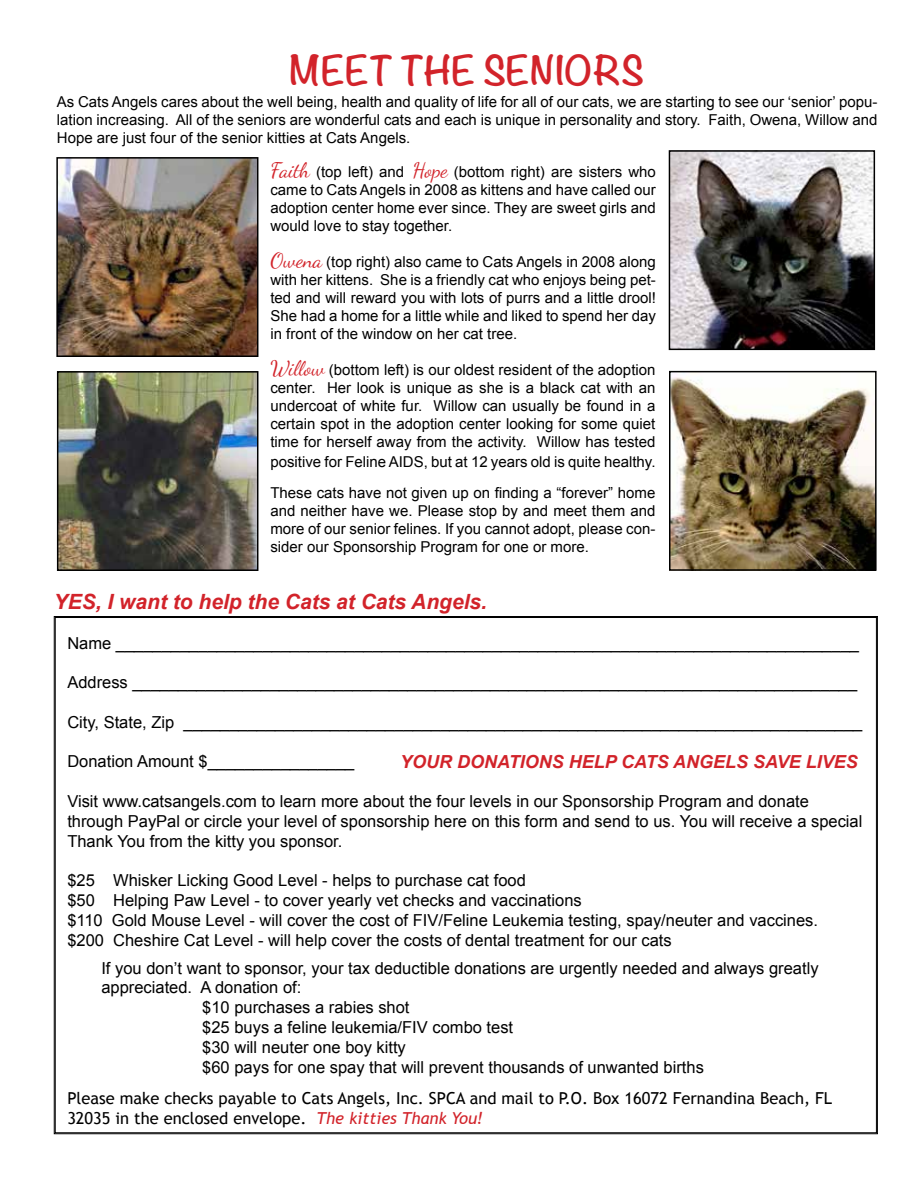
<style>
.page{position:relative;width:918px;height:1188px;background:#fff}
.page>*{position:absolute;margin:0;border:0;box-sizing:border-box;transform-origin:0 0}
.t1{font:700 36px "Noteworthy";color:#d2232a}
.t2{font:italic 700 21px "Arial";color:#d2232a}
.t3{font:italic 700 18px "Arial";color:#d2232a}
.t4{font:16.5px/19.8px "Arial";color:#000}
.t5{font:16.5px/19.8px "Trebuchet MS";color:#000}
.t6{font:15px/18px "Arial";color:#000;text-align:justify}
.s1{font-family:"Dancing Script OT";font-size:21px;color:#d2232a}
.s2{font-style:italic;color:#d2232a}
</style>
<div class="page">
<svg style="left:54px;top:616px;width:824px;height:518px"></svg>
<img style="left:59px;top:160px;width:196px;height:194px">
<div style="left:56px;top:157px;width:202px;height:200px;border:2px solid #000"></div>
<img style="left:672px;top:377px;width:202px;height:191px">
<div style="left:669px;top:371px;width:208px;height:200px;border:2px solid #000"></div>
<img style="left:672px;top:153px;width:200px;height:194px">
<div style="left:669px;top:150px;width:206px;height:200px;border:2px solid #000"></div>
<img style="left:60px;top:374px;width:195px;height:194px">
<div style="left:57px;top:371px;width:201px;height:200px;border:2px solid #000"></div>
<h1 class="t1" style="left:290px;top:38px;width:356px">MEET THE SENIORS</h1>
<p class="t6" style="left:57px;top:93px;width:822px">As Cats Angels cares about the well being, health and quality of life for all of our cats, we are starting to see our ‘senior’ popu&shy;lation increasing. All of the seniors are wonderful cats and each is unique in personality and story. Faith, Owena, Willow and Hope are just four of the senior kitties at Cats Angels.</p>
<p class="t6" style="left:270px;top:163px;width:387px"><span class="s1">Faith</span> (top left) and <span class="s1">Hope</span> (bottom right) are sisters who came to Cats Angels in 2008 as kittens and have called our adoption center home ever since. They are sweet girls and would love to stay together.</p>
<p class="t6" style="left:270px;top:253px;width:387px"><span class="s1">Owena</span> (top right) also came to Cats Angels in 2008 along with her kittens. She is a friendly cat who enjoys being pet&shy;ted and will reward you with lots of purrs and a little drool!<br>She had a home for a little while and liked to spend her day in front of the window on her cat tree.</p>
<p class="t6" style="left:270px;top:361px;width:387px"><span class="s1">Willow</span> (bottom left) is our oldest resident of the adoption center. Her look is unique as she is a black cat with an undercoat of white fur. Willow can usually be found in a certain spot in the adoption center looking for some quiet time for herself away from the activity. Willow has tested</p>
<p class="t6" style="left:270px;top:446px;width:387px;line-height:31.5px">positive for Feline AIDS, but at 12 years old is quite healthy.<br>These cats have not given up on finding a “forever” home</p>
<p class="t6" style="left:270px;top:502px;width:387px">and neither have we. Please stop by and meet them and more of our senior felines. If you cannot adopt, please con&shy;sider our Sponsorship Program for one or more.</p>
<h2 class="t2" style="left:54px;top:588px;width:435px">YES, I want to help the Cats at Cats Angels.</h2>
<p class="t4" style="left:67px;top:633px;width:793px">Name _________________________________________________________________________________</p>
<p class="t4" style="left:67px;top:673px;width:791px">Address _______________________________________________________________________________</p>
<p class="t4" style="left:67px;top:712px;width:797px">City, State, Zip __________________________________________________________________________</p>
<p class="t4" style="left:67px;top:752px;width:289px">Donation Amount $________________</p>
<p class="t4" style="left:67px;top:791px;width:797px">Visit www.catsangels.com to learn more about the four levels in our Sponsorship Program and donate through PayPal or circle your level of sponsorship here on this form and send to us. You will receive a special<br>Thank You from the kitty you sponsor.</p>
<p class="t4" style="left:67px;top:871px;width:752px">$25 Whisker Licking Good Level - helps to purchase cat food<br>$50 Helping Paw Level - to cover yearly vet checks and vaccinations<br>$110 Gold Mouse Level - will cover the cost of FIV/Feline Leukemia testing, spay/neuter and vaccines. $200 Cheshire Cat Level - will help cover the costs of dental treatment for our cats</p>
<p class="t3" style="left:400px;top:750px;width:459px">YOUR DONATIONS HELP CATS ANGELS SAVE LIVES</p>
<p class="t4" style="left:101px;top:958px;width:719px">If you don’t want to sponsor, your tax deductible donations are urgently needed and always greatly</p>
<p class="t4" style="left:101px;top:978px;width:201px">appreciated. A donation of:</p>
<p class="t4" style="left:202px;top:998px;width:209px">$10 purchases a rabies shot</p>
<p class="t4" style="left:202px;top:1017px;width:312px">$25 buys a feline leukemia/FIV combo test</p>
<p class="t4" style="left:202px;top:1037px;width:205px">$30 will neuter one boy kitty</p>
<p class="t4" style="left:202px;top:1057px;width:503px">$60 pays for one spay that will prevent thousands of unwanted births</p>
<p class="t5" style="left:67px;top:1088px;width:766px">Please make checks payable to Cats Angels, Inc. SPCA and mail to P.O. Box 16072 Fernandina Beach, FL<br>32035 in the enclosed envelope. <span class="s2">The kitties Thank You!</span></p>
</div>
